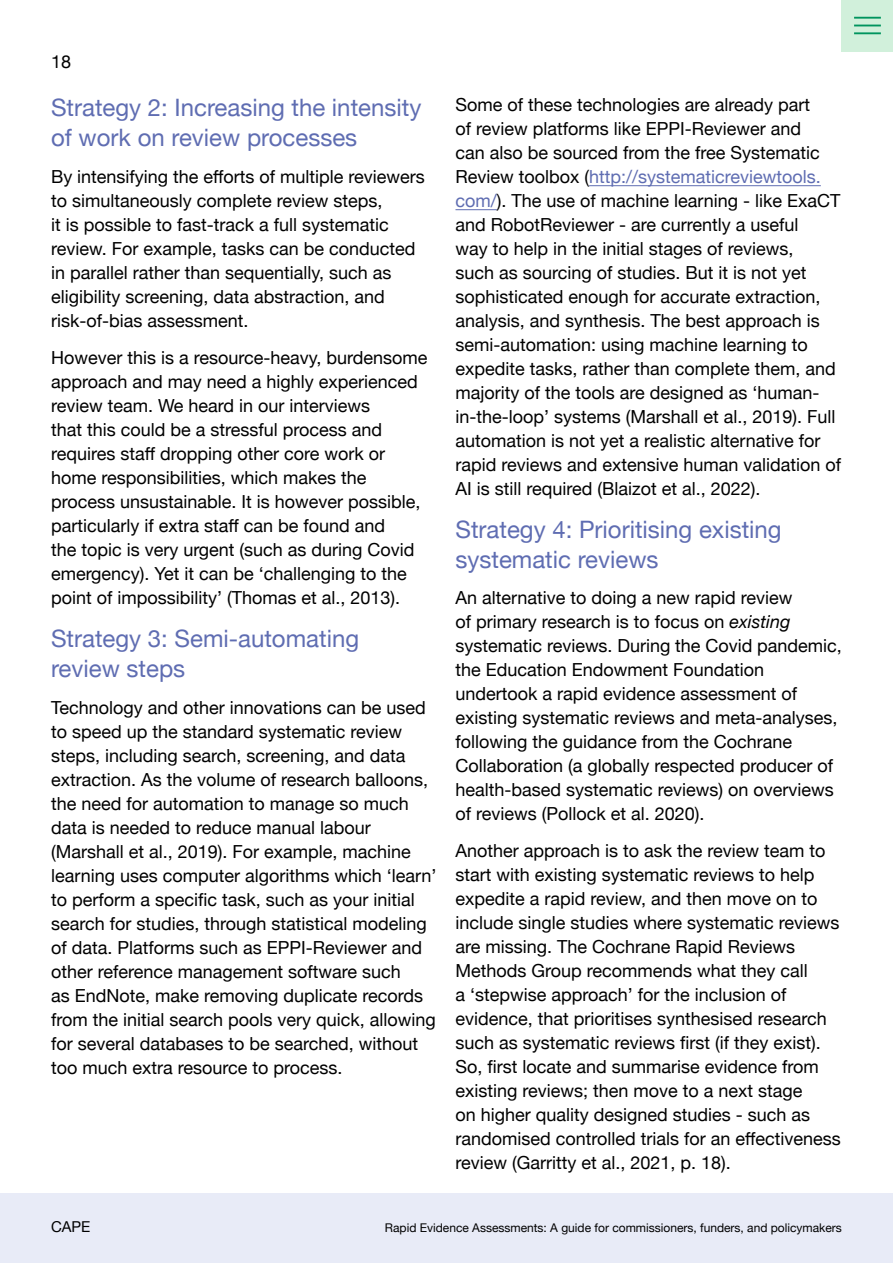
<style>
.page{position:relative;width:893px;height:1263px;background:#fff}
.page>*{position:absolute;margin:0;border:0;box-sizing:border-box;transform-origin:0 0}
.Header_2{font:24px/30px "Helvetica Neue";color:#5f6db2}
.Body{font:24px/30px "Helvetica Neue";color:#5f6db2}
.Body-2{font:18px/24px "Helvetica Neue";color:#000}
.t1{font:15px "Helvetica Neue";color:#000}
.t2{font:12px "Helvetica Neue";color:#000}
.s1{color:#5f6db2}
.s2{font-style:italic}
</style>
<div class="page">
<hr style="left:589px;top:185px;width:232px;height:1px;background:#5f6db2">
<hr style="left:455px;top:209px;width:42px;height:1px;background:#5f6db2">
<div style="left:0;top:1193px;width:893px;height:70px;background:#e8ebf7"></div>
<div style="left:842px;top:0;width:51px;height:51px;background:#d1f0db"></div>
<hr style="left:854px;top:17px;width:27px;height:2px;background:#00945e">
<svg style="left:854px;top:25px;width:27px;height:1px"></svg>
<hr style="left:854px;top:32px;width:27px;height:2px;background:#00945e">
<p class="Body-2" style="left:51px;top:51px;width:22px">18</p>
<p class="Header_2" style="left:51px;top:94px;width:372px">Strategy 2: Increasing the intensity of work on review processes</p>
<p class="Body-2" style="left:51px;top:166px;width:375px">By intensifying the efforts of multiple reviewers to simultaneously complete review steps,<br>it is possible to fast-track a full systematic review. For example, tasks can be conducted in parallel rather than sequentially, such as eligibility screening, data abstraction, and risk-of-bias assessment.</p>
<p class="Body-2" style="left:51px;top:347px;width:378px">However this is a resource-heavy, burdensome approach and may need a highly experienced review team. We heard in our interviews<br>that this could be a stressful process and requires staff dropping other core work or home responsibilities, which makes the process unsustainable. It is however possible, particularly if extra staff can be found and<br>the topic is very urgent (such as during Covid emergency). Yet it can be ‘challenging to the point of impossibility’ (Thomas et al., 2013).</p>
<p class="Header_2" style="left:51px;top:625px;width:310px">Strategy 3: Semi-automating review steps</p>
<p class="Body-2" style="left:51px;top:696px;width:387px">Technology and other innovations can be used to speed up the standard systematic review steps, including search, screening, and data extraction. As the volume of research balloons, the need for automation to manage so much data is needed to reduce manual labour (Marshall et al., 2019). For example, machine learning uses computer algorithms which ‘learn’ to perform a specific task, such as your initial search for studies, through statistical modeling of data. Platforms such as EPPI-Reviewer and other reference management software such<br>as EndNote, make removing duplicate records from the initial search pools very quick, allowing for several databases to be searched, without too much extra resource to process.</p>
<p class="Body-2" style="left:455px;top:93px;width:387px">Some of these technologies are already part<br>of review platforms like EPPI-Reviewer and<br>can also be sourced from the free Systematic Review toolbox (<span class="s1">http://systematicreviewtools. com/</span>). The use of machine learning - like ExaCT and RobotReviewer - are currently a useful<br>way to help in the initial stages of reviews,<br>such as sourcing of studies. But it is not yet sophisticated enough for accurate extraction, analysis, and synthesis. The best approach is semi-automation: using machine learning to expedite tasks, rather than complete them, and majority of the tools are designed as ‘human&shy;in-the-loop’ systems (Marshall et al., 2019). Full automation is not yet a realistic alternative for rapid reviews and extensive human validation of AI is still required (Blaizot et al., 2022).</p>
<p class="Body" style="left:455px;top:515px;width:328px">Strategy 4: Prioritising existing systematic reviews</p>
<p class="Body-2" style="left:455px;top:587px;width:388px">An alternative to doing a new rapid review<br>of primary research is to focus on <span class="s2">existing </span>systematic reviews. During the Covid pandemic, the Education Endowment Foundation undertook a rapid evidence assessment of existing systematic reviews and meta-analyses, following the guidance from the Cochrane Collaboration (a globally respected producer of health-based systematic reviews) on overviews of reviews (Pollock et al. 2020).</p>
<p class="Body-2" style="left:455px;top:840px;width:387px">Another approach is to ask the review team to start with existing systematic reviews to help expedite a rapid review, and then move on to include single studies where systematic reviews are missing. The Cochrane Rapid Reviews Methods Group recommends what they call<br>a ‘stepwise approach’ for the inclusion of evidence, that prioritises synthesised research such as systematic reviews first (if they exist).<br>So, first locate and summarise evidence from existing reviews; then move to a next stage<br>on higher quality designed studies - such as randomised controlled trials for an effectiveness review (Garritty et al., 2021, p. 18).</p>
<p class="t1" style="left:51px;top:1216px;width:41px">CAPE</p>
<p class="t2" style="left:385px;top:1219px;width:458px">Rapid Evidence Assessments: A guide for commissioners, funders, and policymakers</p>
</div>
